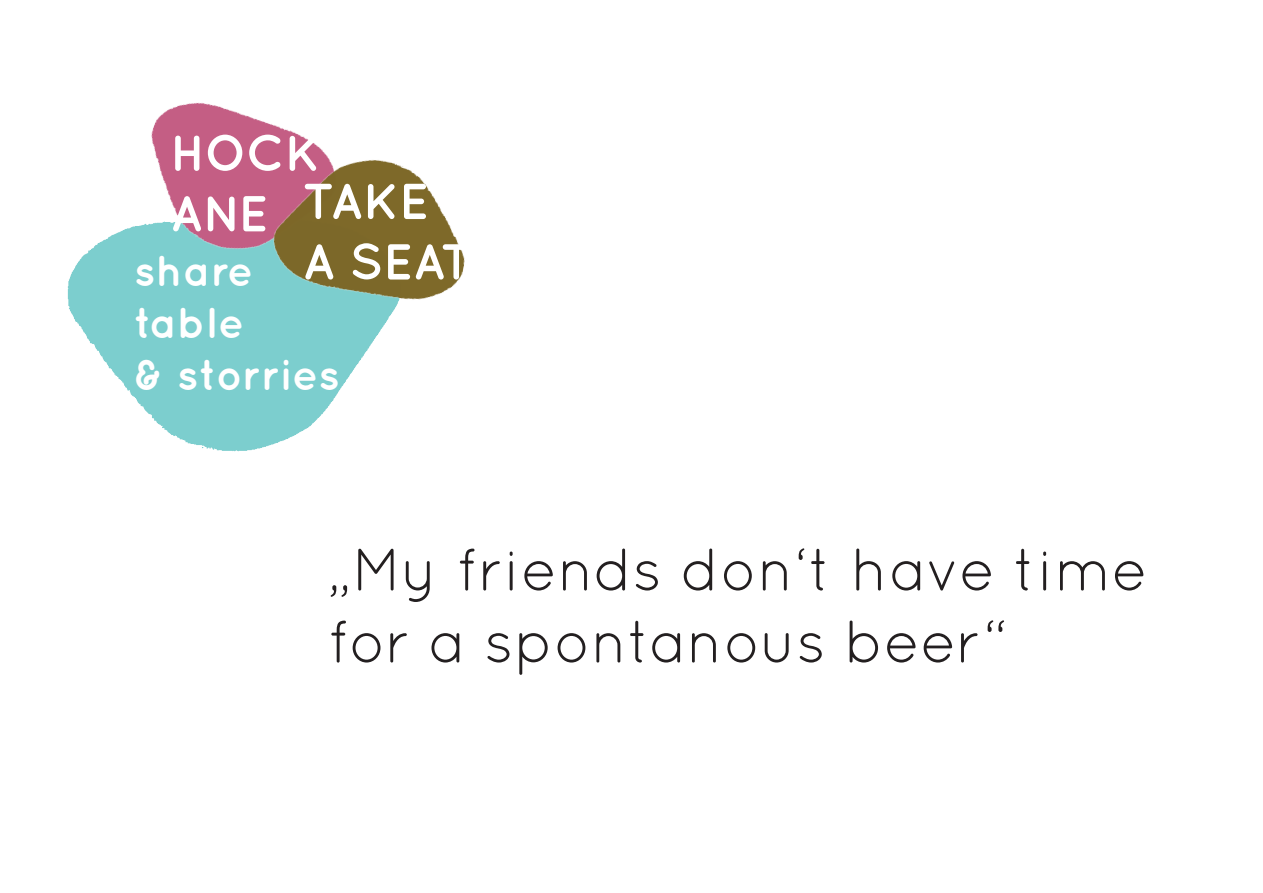
<style>
.page{position:relative;width:1263px;height:893px;background:#fff}
.page>*{position:absolute;margin:0;border:0;box-sizing:border-box;transform-origin:0 0}
.t1{font:60px/72px "Quicksand";color:#231f20}
.t2{font:700 50.4px/48.2px "Quicksand";color:#fff}
.t3{font:700 43.2px/51.9px "Quicksand";color:#fff}
</style>
<div class="page">
<img style="left:67px;top:246px;width:318px;height:206px">
<img style="left:95px;top:102px;width:267px;height:235px">
<img style="left:255px;top:102px;width:210px;height:222px">
<p class="t2" style="left:170px;top:128px;width:260px">HOCK<br>ANE TAKE</p>
<p class="t2" style="left:302px;top:236px;width:172px">A SEAT</p>
<p class="t3" style="left:134px;top:244px;width:207px">share table<br>&amp; storries</p>
<p class="t1" style="left:327px;top:533px;width:822px">„My friends don‘t have time for a spontanous beer“</p>
</div>
